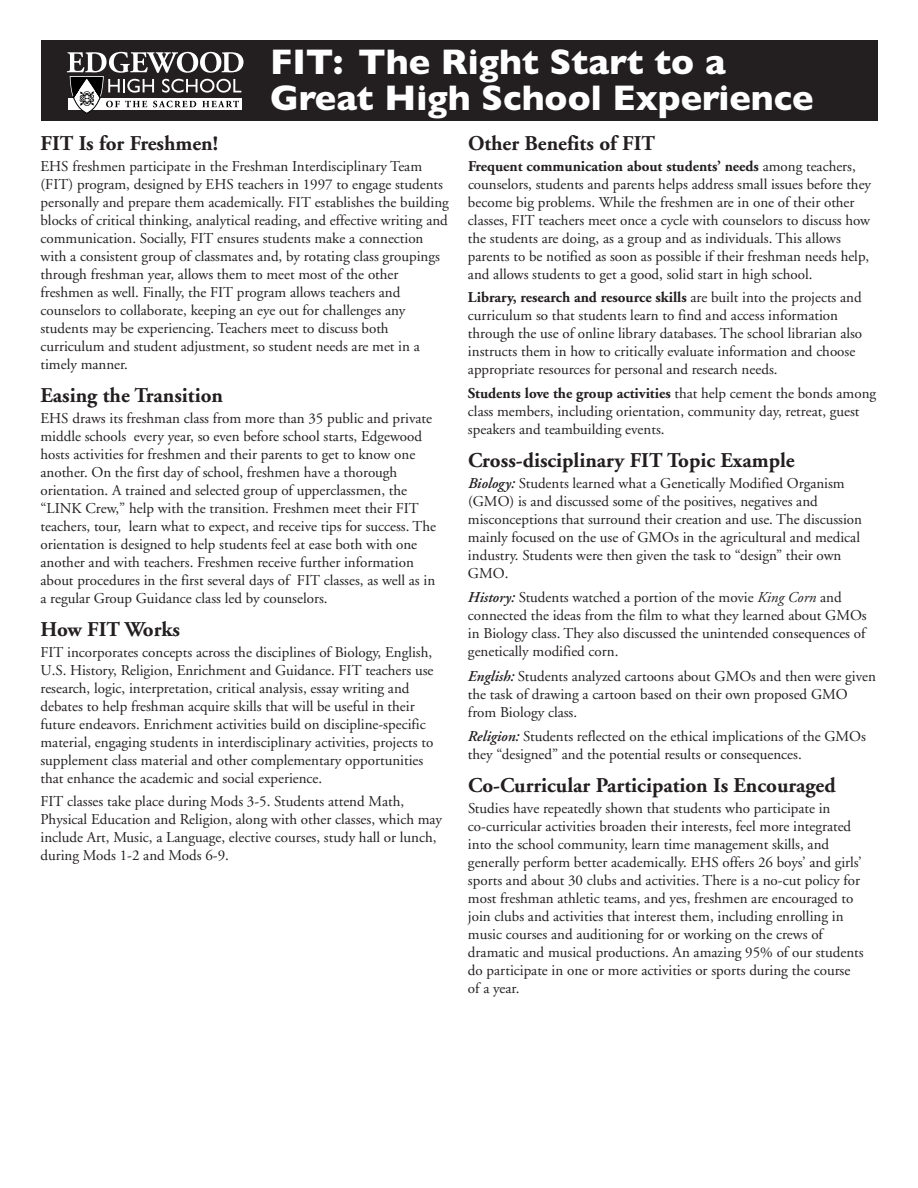
<style>
.page{position:relative;width:918px;height:1188px;background:#fff}
.page>*{position:absolute;margin:0;border:0;box-sizing:border-box;transform-origin:0 0}
.t1{font:700 36px/36px "Gill Sans";color:#fff}
.t2{font:700 21px "Adobe Garamond";color:#231f20}
.t3{font:15px/18px "Adobe Garamond";color:#231f20}
.s1{font-weight:700}
.s2{font-weight:600;font-style:italic}
.s3{font-style:italic}
</style>
<div class="page">
<div style="left:41px;top:40px;width:837px;height:82px;background:#231f20"></div>
<svg style="left:67px;top:52px;width:177px;height:62px"></svg>
<h1 class="t1" style="left:270px;top:44px;width:545px">FIT: The Right Start to a<br>Great High School Experience</h1>
<h2 class="t2" style="left:40px;top:135px;width:179px">FIT Is for Freshmen!</h2>
<p class="t3" style="left:40px;top:159px;width:410px">EHS freshmen participate in the Freshman Interdisciplinary Team (FIT) program, designed by EHS teachers in 1997 to engage students personally and prepare them academically. FIT establishes the building blocks of critical thinking, analytical reading, and effective writing and communication. Socially, FIT ensures students make a connection with a consistent group of classmates and, by rotating class groupings through freshman year, allows them to meet most of the other freshmen as well. Finally, the FIT program allows teachers and counselors to collaborate, keeping an eye out for challenges any students may be experiencing. Teachers meet to discuss both curriculum and student adjustment, so student needs are met in a timely manner.</p>
<h2 class="t2" style="left:40px;top:387px;width:184px">Easing the Transition</h2>
<p class="t3" style="left:40px;top:411px;width:397px">EHS draws its freshman class from more than 35 public and private middle schools every year, so even before school starts, Edgewood hosts activities for freshmen and their parents to get to know one another. On the first day of school, freshmen have a thorough orientation. A trained and selected group of upperclassmen, the “LINK Crew,” help with the transition. Freshmen meet their FIT teachers, tour, learn what to expect, and receive tips for success. The orientation is designed to help students feel at ease both with one another and with teachers. Freshmen receive further information about procedures in the first several days of FIT classes, as well as in a regular Group Guidance class led by counselors.</p>
<h2 class="t2" style="left:40px;top:621px;width:141px">How FIT Works</h2>
<p class="t3" style="left:40px;top:645px;width:395px">FIT incorporates concepts across the disciplines of Biology, English, U.S. History, Religion, Enrichment and Guidance. FIT teachers use research, logic, interpretation, critical analysis, essay writing and debates to help freshman acquire skills that will be useful in their future endeavors. Enrichment activities build on discipline-specific material, engaging students in interdisciplinary activities, projects to supplement class material and other complementary opportunities that enhance the academic and social experience.</p>
<p class="t3" style="left:40px;top:794px;width:403px">FIT classes take place during Mods 3-5. Students attend Math, Physical Education and Religion, along with other classes, which may include Art, Music, a Language, elective courses, study hall or lunch, during Mods 1-2 and Mods 6-9.</p>
<h2 class="t2" style="left:468px;top:135px;width:189px">Other Benefits of FIT</h2>
<p class="t3" style="left:468px;top:159px;width:405px"><span class="s1">Frequent communication about students’ needs</span> among teachers, counselors, students and parents helps address small issues before they become big problems. While the freshmen are in one of their other classes, FIT teachers meet once a cycle with counselors to discuss how the students are doing, as a group and as individuals. This allows parents to be notified as soon as possible if their freshman needs help, and allows students to get a good, solid start in high school.</p>
<p class="t3" style="left:468px;top:290px;width:396px"><span class="s1">Library, research and resource skills</span> are built into the projects and curriculum so that students learn to find and access information through the use of online library databases. The school librarian also instructs them in how to critically evaluate information and choose appropriate resources for personal and research needs.</p>
<p class="t3" style="left:468px;top:385px;width:410px"><span class="s1">Students love the group activities</span> that help cement the bonds among class members, including orientation, community day, retreat, guest speakers and teambuilding events.</p>
<h2 class="t2" style="left:468px;top:452px;width:328px">Cross-disciplinary FIT Topic Example</h2>
<p class="t3" style="left:468px;top:475px;width:396px"><span class="s2">Biology:</span> Students learned what a Genetically Modified Organism (GMO) is and discussed some of the positives, negatives and misconceptions that surround their creation and use. The discussion mainly focused on the use of GMOs in the agricultural and medical industry. Students were then given the task to “design” their own GMO.</p>
<p class="t3" style="left:468px;top:590px;width:400px"><span class="s2">History:</span> Students watched a portion of the movie <span class="s3">King Corn</span> and connected the ideas from the film to what they learned about GMOs in Biology class. They also discussed the unintended consequences of genetically modified corn.</p>
<p class="t3" style="left:468px;top:668px;width:409px"><span class="s2">English:</span> Students analyzed cartoons about GMOs and then were given the task of drawing a cartoon based on their own proposed GMO from Biology class.</p>
<p class="t3" style="left:468px;top:729px;width:399px"><span class="s2">Religion:</span> Students reflected on the ethical implications of the GMOs they “designed” and the potential results or consequences.</p>
<h2 class="t2" style="left:468px;top:777px;width:369px">Co-Curricular Participation Is Encouraged</h2>
<p class="t3" style="left:468px;top:801px;width:397px">Studies have repeatedly shown that students who participate in co-curricular activities broaden their interests, feel more integrated into the school community, learn time management skills, and generally perform better academically. EHS offers 26 boys’ and girls’ sports and about 30 clubs and activities. There is a no-cut policy for most freshman athletic teams, and yes, freshmen are encouraged to join clubs and activities that interest them, including enrolling in music courses and auditioning for or working on the crews of dramatic and musical productions. An amazing 95% of our students do participate in one or more activities or sports during the course of a year.</p>
</div>
